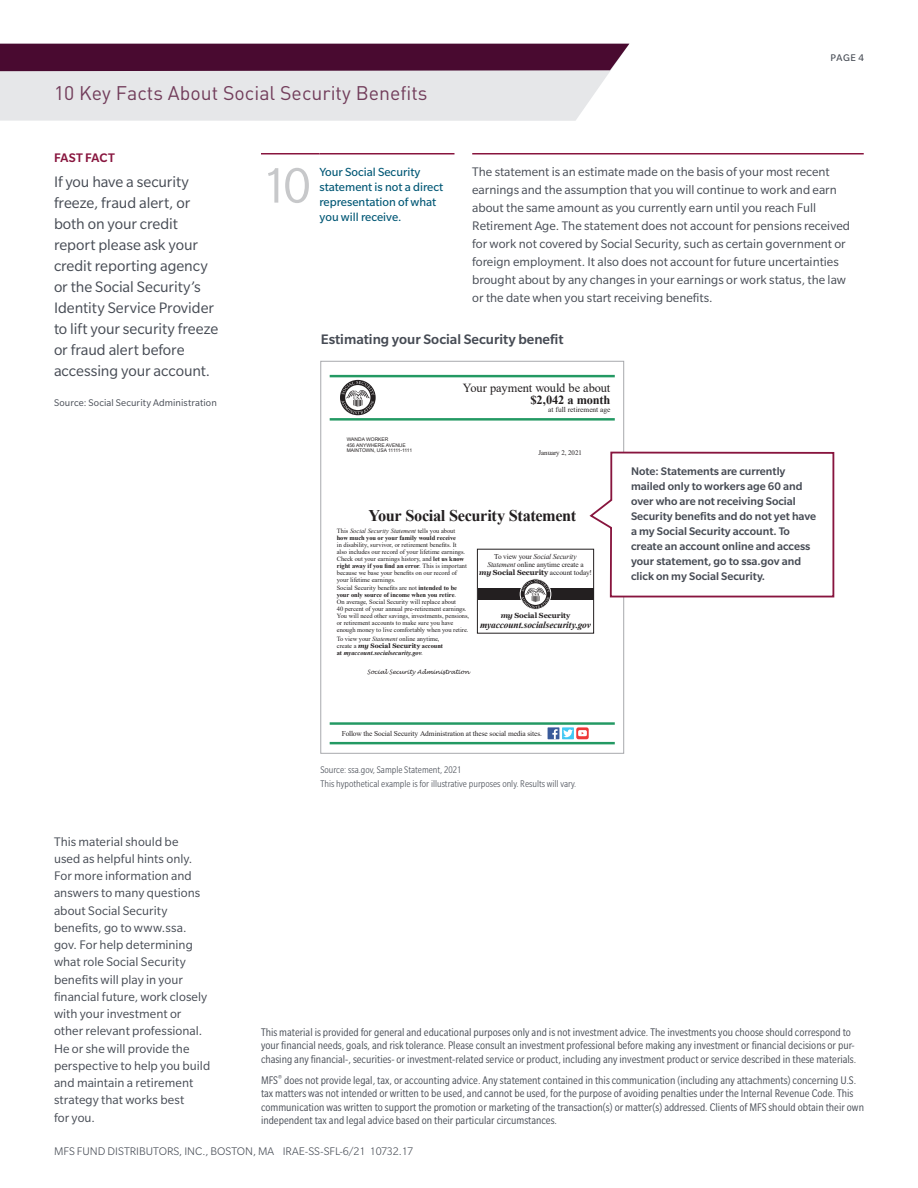
<style>
.page{position:relative;width:918px;height:1188px;background:#fff}
.page>*{position:absolute;margin:0;border:0;box-sizing:border-box;transform-origin:0 0}
.body_copy{font:54px "Slate Std";color:#c7c8ca}
.Inside_page_header{font:19.5px "DINOT";color:#723d5b}
.Body_copy_11_14{font:16.5px/21px "Slate Std";letter-spacing:-.005em;color:#464b54}
.t1{font:700 16.35px "Times New Roman";letter-spacing:-.02em;color:#231f20}
.t2{font:500 15px "Slate Std";color:#464b54}
.Body_copy_9_12{font:13.5px/18px "Slate Std";color:#464b54}
.Body_copy_11_14-2{font:13.5px/17.2px "Slate Std";letter-spacing:.005em;color:#464b54}
.Body_copy_11_14-3{font:500 13.5px "Slate Std";letter-spacing:.01em;color:#88153e}
.body_copy-2{font:12.75px/15px "Slate Std";color:#005775}
.t3{font:12.3px/12.3px "Times New Roman";letter-spacing:-.01em;color:#231f20;text-align:right}
.body_bullet{font:condensed 12px/13.5px "Slate Std";color:#464b54}
.t4{font:500 12px/15px "Slate Std";color:#464b54}
.codes{font:300 12px "Slate Std";color:#464b54}
.t5{font:300 condensed 10.5px "Slate Std";color:#464b54}
.Body_copy_11_14-4{font:10.5px "Slate Std";letter-spacing:.01em;color:#464b54}
.small_header{font:10.5px "Slate Std";color:#464b54}
.t6{font:italic 700 9.45px "Times New Roman";letter-spacing:-.01em;color:#231f20}
.t7{font:7.35px/8.2px "Times New Roman";letter-spacing:-.01em;color:#231f20;text-align:center}
.t8{font:700 7.35px "Georgia";letter-spacing:-.01em;color:#231f20}
.t9{font:6.9px "Times New Roman";letter-spacing:-.01em;color:#231f20}
.t10{font:6.45px/6.9px "Times New Roman";color:#231f20}
.t11{font:italic 6px "Lucida Handwriting";letter-spacing:-.01em;color:#231f20}
.t12{font:4.95px/6px "Arial";color:#231f20}
.s1{font-weight:700}
.s2{font-style:italic}
.s3{font-family:"Georgia";font-weight:700;font-style:italic}
.s4{font-family:"Georgia";font-weight:700}
.s5{font-weight:700;font-style:italic}
</style>
<div class="page">
<div style="left:0;top:71px;width:610px;height:50px;background:#e6e7e9"></div>
<div style="left:0;top:44px;width:629px;height:27px;background:#490a30"></div>
<hr style="left:472px;top:153px;width:392px;height:1px;background:#88153e">
<hr style="left:261px;top:153px;width:59px;height:1px;background:#88153e">
<hr style="left:320px;top:153px;width:134px;height:1px;background:#88153e">
<svg style="left:340px;top:380px;width:36px;height:35px"></svg>
<svg style="left:341px;top:381px;width:33px;height:33px"></svg>
<div style="left:478px;top:589px;width:115px;height:11px;background:#231f20"></div>
<div style="left:477px;top:549px;width:117px;height:85px;border:1px solid #231f20"></div>
<div style="left:520px;top:579px;width:31px;height:30px;background:#e2e2e2;border-radius:50%"></div>
<div style="left:520px;top:579px;width:31px;height:31px;border:1px solid #fff;border-radius:50%"></div>
<svg style="left:521px;top:580px;width:29px;height:28px"></svg>
<div style="left:548px;top:727px;width:11px;height:12px;background:#395a9a"></div>
<hr style="left:330px;top:418px;width:285px;height:3px;background:#239963">
<hr style="left:330px;top:375px;width:285px;height:2px;background:#239963">
<hr style="left:330px;top:742px;width:285px;height:2px;background:#239963">
<hr style="left:330px;top:722px;width:285px;height:3px;background:#239963">
<svg style="left:552px;top:727px;width:37px;height:12px"></svg>
<div style="left:320px;top:361px;width:304px;height:393px;border:1px solid #a8a9ad"></div>
<svg style="left:588px;top:451px;width:247px;height:147px"></svg>
<p class="Inside_page_header" style="left:54px;top:81px;width:375px">10 Key Facts About Social Security Benefits</p>
<p class="small_header" style="left:831px;top:52px;width:35px">PAGE 4</p>
<p class="Body_copy_11_14-3" style="left:54px;top:150px;width:62px">FAST FACT</p>
<p class="Body_copy_11_14" style="left:54px;top:172px;width:166px">If you have a security freeze, fraud alert, or both on your credit report please ask your credit reporting agency or the Social Security’s<br>Identity Service Provider to lift your security freeze or fraud alert before accessing your account.</p>
<p class="Body_copy_11_14-4" style="left:54px;top:397px;width:164px">Source: Social Security Administration</p>
<p class="Body_copy_11_14-2" style="left:54px;top:833px;width:158px">This material should be<br>used as helpful hints only.<br>For more information and answers to many questions about Social Security benefits, go to www.ssa. gov. For help determining what role Social Security benefits will play in your financial future, work closely with your investment or other relevant professional.<br>He or she will provide the perspective to help you build and maintain a retirement strategy that works best<br>for you.</p>
<p class="body_copy" style="left:261px;top:158px;width:51px">10</p>
<p class="body_copy-2" style="left:320px;top:164px;width:125px">Your Social Security statement is not a direct representation of what you will receive.</p>
<p class="Body_copy_9_12" style="left:472px;top:163px;width:379px">The statement is an estimate made on the basis of your most recent earnings and the assumption that you will continue to work and earn about the same amount as you currently earn until you reach Full Retirement Age. The statement does not account for pensions received for work not covered by Social Security, such as certain government or foreign employment. It also does not account for future uncertainties brought about by any changes in your earnings or work status, the law or the date when you start receiving benefits.</p>
<p class="t2" style="left:321px;top:331px;width:244px">Estimating your Social Security benefit</p>
<p class="t3" style="left:463px;top:381px;width:149px">Your payment would be about <span class="s1">$2,042 a month</span></p>
<p class="t7" style="left:548px;top:406px;width:64px">at full retirement age</p>
<p class="t12" style="left:347px;top:436px;width:67px">WANDA WORKER<br>456 ANYWHERE AVENUE<br>MAINTOWN, USA 11111-1111</p>
<p class="t9" style="left:539px;top:448px;width:45px">January 2, 2021</p>
<p class="t1" style="left:368px;top:504px;width:209px">Your Social Security Statement</p>
<p class="t10" style="left:337px;top:527px;width:132px">This <span class="s2">Social Security Statement</span> tells you about <span class="s1">how much you or your family would receive<br></span>in disability, survivor, or retirement benefits. It also includes our record of your lifetime earnings.<br>Check out your earnings history, and <span class="s1">let us know right away if you find an error</span>. This is important because we base your benefits on our record of your lifetime earnings.</p>
<p class="t10" style="left:337px;top:585px;width:134px">Social Security benefits are not <span class="s1">intended to be your only source of income when you retire</span>.<br>On average, Social Security will replace about<br>40 percent of your annual pre-retirement earnings.<br>You will need other savings, investments, pensions, or retirement accounts to make sure you have enough money to live comfortably when you retire.</p>
<p class="t10" style="left:337px;top:635px;width:108px">To view your <span class="s2">Statement</span> online anytime, create a <span class="s3">my</span> <span class="s4">Social Security</span> <span class="s1">account at</span> <span class="s5">myaccount.socialsecurity.gov</span>.</p>
<p class="t11" style="left:367px;top:668px;width:104px">Social Security Administration</p>
<p class="t7" style="left:479px;top:552px;width:114px">To view your <span class="s2">Social Security<br>Statement</span> online anytime create a<br><span class="s3">my</span> <span class="s4">Social Security</span> account today!</p>
<p class="t8" style="left:501px;top:611px;width:71px"><span class="s2">my</span> Social Security</p>
<p class="t6" style="left:480px;top:618px;width:113px">myaccount.socialsecurity.gov</p>
<p class="t4" style="left:631px;top:464px;width:187px">Note: Statements are currently mailed only to workers age 60 and over who are not receiving Social<br>Security benefits and do not yet have a my Social Security account. To create an account online and access your statement, go to ssa.gov and click on my Social Security.</p>
<p class="t7" style="left:342px;top:729px;width:202px">Follow the Social Security Administration at these social media sites.</p>
<p class="t5" style="left:320px;top:764px;width:143px">Source: ssa.gov, Sample Statement, 2021</p>
<p class="t5" style="left:320px;top:778px;width:257px">This hypothetical example is for illustrative purposes only. Results will vary.</p>
<p class="body_bullet" style="left:261px;top:1025px;width:597px">This material is provided for general and educational purposes only and is not investment advice. The investments you choose should correspond to your financial needs, goals, and risk tolerance. Please consult an investment professional before making any investment or financial decisions or pur&shy;chasing any financial-, securities- or investment-related service or product, including any investment product or service described in these materials.</p>
<p class="body_bullet" style="left:261px;top:1073px;width:605px">MFS<sup>®</sup> does not provide legal, tax, or accounting advice. Any statement contained in this communication (including any attachments) concerning U.S. tax matters was not intended or written to be used, and cannot be used, for the purpose of avoiding penalties under the Internal Revenue Code. This communication was written to support the promotion or marketing of the transaction(s) or matter(s) addressed. Clients of MFS should obtain their own independent tax and legal advice based on their particular circumstances.</p>
<p class="codes" style="left:54px;top:1145px;width:361px">MFS FUND DISTRIBUTORS, INC., BOSTON, MA IRAE-SS-SFL-6/21 10732.17</p>
</div>
